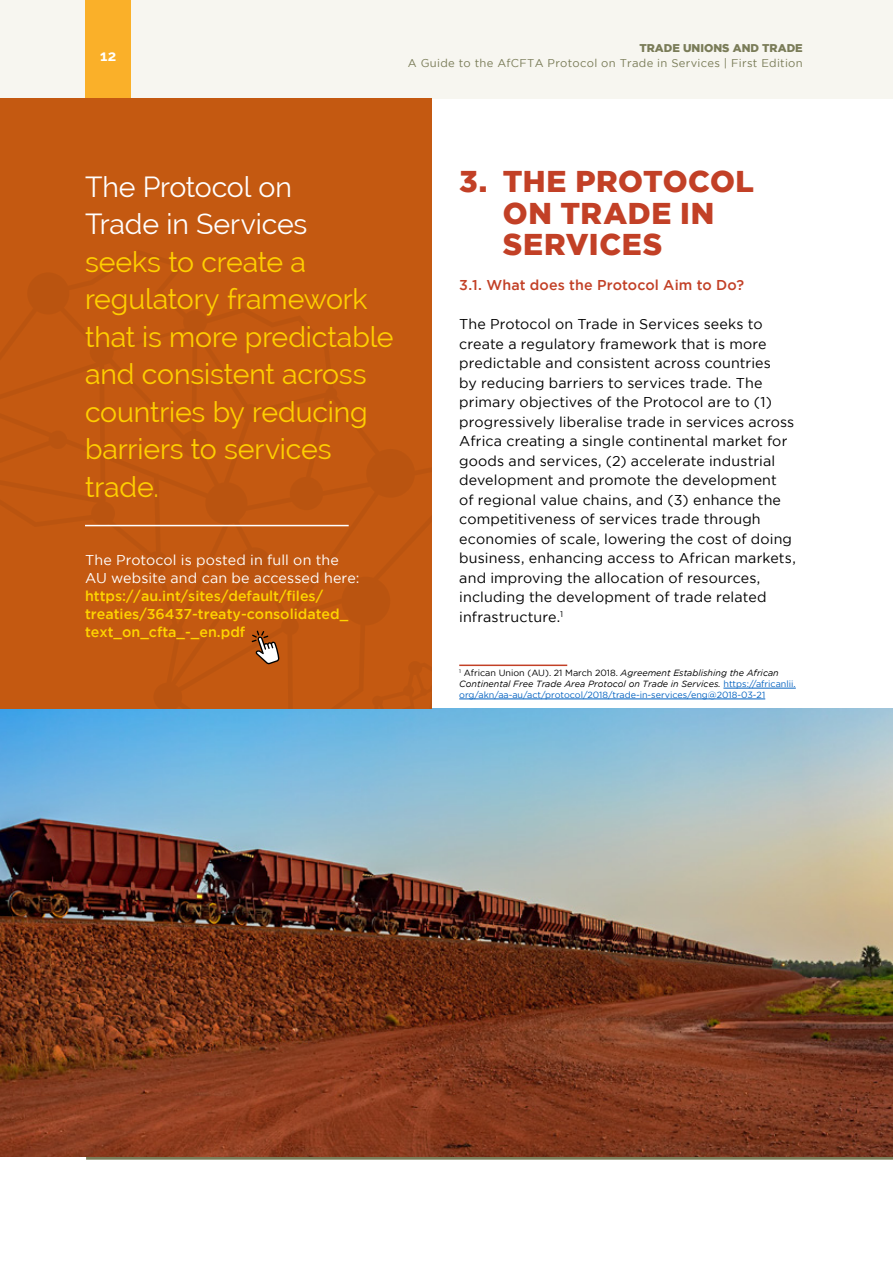
<style>
.page{position:relative;width:893px;height:1263px;background:#fff}
.page>*{position:absolute;margin:0;border:0;box-sizing:border-box;transform-origin:0 0}
.t1{font:900 30px/31.5px "Gotham";letter-spacing:.02em;color:#c24026}
.t2{font:28.5px/37.5px "Raleway";letter-spacing:-.005em;color:#ffcf01}
.t3{font:28.5px/37.5px "Raleway";letter-spacing:-.005em;color:#fff}
.t4{font:700 15px "Raleway";color:#fff}
.t5{font:14.25px/19.5px "Gotham";letter-spacing:.01em;color:#000}
.t6{font:500 14.25px/18px "Gotham";color:#ffd400}
.t7{font:14.25px/18px "Gotham";letter-spacing:.005em;color:#fff}
.t8{font:500 14.25px "Gotham";letter-spacing:.01em;color:#c24026}
.t9{font:11.25px "Gotham";letter-spacing:.025em;color:#7a7c58}
.t10{font:900 11.25px "Gotham";color:#7a7c58}
.t11{font:9px/10.8px "Gotham";color:#0563c1}
.s1{color:#000}
.s2{font-style:italic;color:#000}
</style>
<div class="page">
<div style="left:0;top:0;width:893px;height:99px;background:#f7f6f0"></div>
<div style="left:85px;top:0;width:46px;height:99px;background:#fab029"></div>
<hr style="left:86px;top:1157px;width:807px;height:3px;background:#7a7c58">
<img style="left:0;top:708px;width:893px;height:449px">
<div style="left:0;top:99px;width:431px;height:609px;background:#c45911"></div>
<hr style="left:85px;top:525px;width:264px;height:1px;background:#fff">
<hr style="left:459px;top:664px;width:108px;height:2px;background:#c24026">
<hr style="left:723px;top:688px;width:73px;height:1px;background:#0563c1">
<hr style="left:459px;top:699px;width:306px;height:1px;background:#0563c1">
<svg style="left:252px;top:630px;width:28px;height:34px"></svg>
<p class="t4" style="left:100px;top:47px;width:18px">12</p>
<p class="t10" style="left:639px;top:42px;width:165px">TRADE UNIONS AND TRADE</p>
<p class="t9" style="left:408px;top:57px;width:396px">A Guide to the AfCFTA Protocol on Trade in Services | First Edition</p>
<h2 class="t3" style="left:85px;top:168px;width:224px">The Protocol on<br>Trade in Services</h2>
<h2 class="t2" style="left:85px;top:243px;width:310px">seeks to create a regulatory framework that is more predictable and consistent across countries by reducing barriers to services trade.</h2>
<p class="t7" style="left:85px;top:551px;width:276px">The Protocol is posted in full on the<br>AU website and can be accessed here:</p>
<p class="t6" style="left:85px;top:587px;width:265px">https://au.int/sites/default/files/ treaties/36437-treaty-consolidated_ text_on_cfta_-_en.pdf</p>
<h1 class="t1" style="left:503px;top:165px;width:253px;text-indent:-44px">3. THE PROTOCOL<br>ON TRADE IN<br>SERVICES</h1>
<p class="t8" style="left:459px;top:277px;width:286px">3.1. What does the Protocol Aim to Do?</p>
<p class="t5" style="left:459px;top:314px;width:338px">The Protocol on Trade in Services seeks to create a regulatory framework that is more predictable and consistent across countries<br>by reducing barriers to services trade. The primary objectives of the Protocol are to (1) progressively liberalise trade in services across Africa creating a single continental market for goods and services, (2) accelerate industrial development and promote the development<br>of regional value chains, and (3) enhance the competitiveness of services trade through economies of scale, lowering the cost of doing business, enhancing access to African markets, and improving the allocation of resources, including the development of trade related infrastructure.<sup>1</sup></p>
<p class="t11" style="left:459px;top:667px;width:338px"><sup>1</sup> <span class="s1">African Union (AU). 21 March 2018.</span> <span class="s2">Agreement Establishing the African<br>Continental Free Trade Area Protocol on Trade in Services.</span> https://africanlii. org/akn/aa-au/act/protocol/2018/trade-in-services/eng@2018-03-21</p>
</div>
